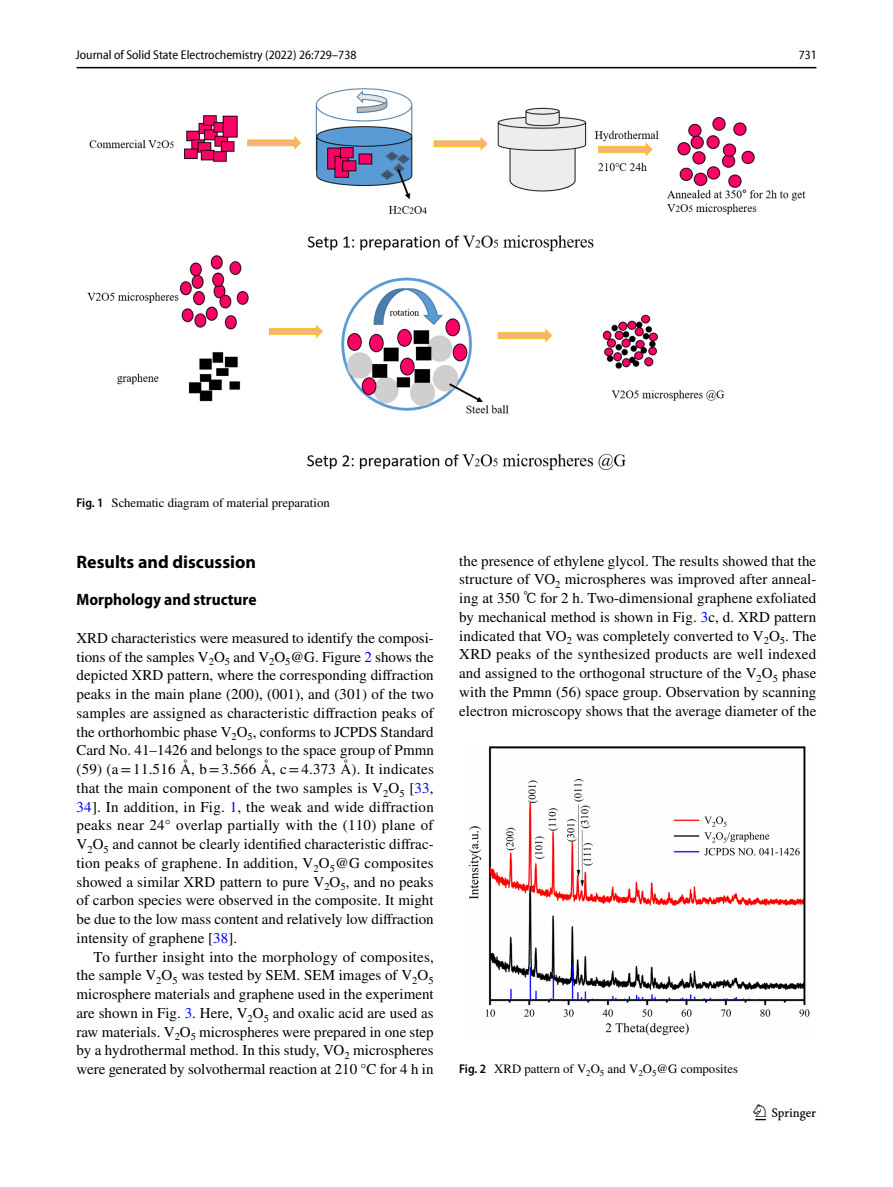
<style>
.page{position:relative;width:893px;height:1187px;background:#fff}
.page>*{position:absolute;margin:0;border:0;box-sizing:border-box;transform-origin:0 0}
.t1{font:22.5px "Springnew Regular 3";color:#000}
.t2{font:700 18px "Myriad Pro";color:#000}
.t3{font:700 semi-condensed 16.5px "Myriad Pro";color:#000}
.t4{font:15px/18.8px "STIX";color:#000;text-align:justify}
.t5{font:12.75px "STIX";color:#000}
.t6{font:semi-condensed 12.75px "Myriad Pro Unic";color:#000}
.s1{font-family:"Myriad Pro";font-weight:600;font-stretch:semi-condensed}
.s2{color:#00f}
.s3{font-family:"Code 2000"}
</style>
<div class="page">
<hr style="left:77px;top:67px;width:739px;height:1px;background:#000">
<img style="left:87px;top:88px;width:719px;height:383px">
<img style="left:468px;top:746px;width:342px;height:290px">
<p class="t6" style="left:76px;top:50px;width:282px">Journal of Solid State Electrochemistry (2022) 26:729–738</p>
<p class="t6" style="left:799px;top:50px;width:20px">731</p>
<p class="t5" style="left:77px;top:493px;width:255px"><span class="s1">Fig. 1</span> Schematic diagram of material preparation</p>
<p class="t2" style="left:77px;top:550px;width:181px">Results and discussion</p>
<p class="t3" style="left:77px;top:590px;width:181px">Morphology and structure</p>
<p class="t4" style="left:77px;top:629px;width:359px">XRD characteristics were measured to identify the composi&shy;tions of the samples V<sub>2</sub>O<sub>5</sub> and V<sub>2</sub>O<sub>5</sub>@G. Figure <span class="s2">2</span> shows the depicted XRD pattern, where the corresponding diffraction peaks in the main plane (200), (001), and (301) of the two samples are assigned as characteristic diffraction peaks of the orthorhombic phase V<sub>2</sub>O<sub>5</sub>, conforms to JCPDS Standard Card No. 41–1426 and belongs to the space group of Pmmn (59) (a=11.516 Å, b=3.566 Å, c=4.373 Å). It indicates that the main component of the two samples is V<sub>2</sub>O<sub>5</sub> [<span class="s2">33</span>, <span class="s2">34</span>]. In addition, in Fig. <span class="s2">1</span>, the weak and wide diffraction peaks near 24° overlap partially with the (110) plane of V<sub>2</sub>O<sub>5</sub> and cannot be clearly identified characteristic diffrac&shy;tion peaks of graphene. In addition, V<sub>2</sub>O<sub>5</sub>@G composites showed a similar XRD pattern to pure V<sub>2</sub>O<sub>5</sub>, and no peaks of carbon species were observed in the composite. It might be due to the low mass content and relatively low diffraction intensity of graphene [<span class="s2">38</span>].</p>
<p class="t4" style="left:77px;top:948px;width:359px;text-indent:17px">To further insight into the morphology of composites, the sample V<sub>2</sub>O<sub>5</sub> was tested by SEM. SEM images of V<sub>2</sub>O<sub>5 </sub>microsphere materials and graphene used in the experiment are shown in Fig. <span class="s2">3</span>. Here, V<sub>2</sub>O<sub>5</sub> and oxalic acid are used as raw materials. V<sub>2</sub>O<sub>5</sub> microspheres were prepared in one step by a hydrothermal method. In this study, VO<sub>2</sub> microspheres were generated by solvothermal reaction at 210 °C for 4 h in</p>
<p class="t4" style="left:459px;top:552px;width:359px">the presence of ethylene glycol. The results showed that the structure of VO<sub>2</sub> microspheres was improved after anneal&shy;ing at 350 <span class="s3">℃</span> for 2 h. Two-dimensional graphene exfoliated by mechanical method is shown in Fig. <span class="s2">3</span>c, d. XRD pattern indicated that VO<sub>2</sub> was completely converted to V<sub>2</sub>O<sub>5</sub>. The XRD peaks of the synthesized products are well indexed and assigned to the orthogonal structure of the V<sub>2</sub>O<sub>5</sub> phase with the Pmmn (56) space group. Observation by scanning electron microscopy shows that the average diameter of the</p>
<p class="t5" style="left:459px;top:1059px;width:280px"><span class="s1">Fig. 2</span> XRD pattern of V<sub>2</sub>O<sub>5</sub> and V<sub>2</sub>O<sub>5</sub>@G composites</p>
<h1 class="t1" style="left:755px;top:1104px;width:62px">1 3</h1>
</div>
